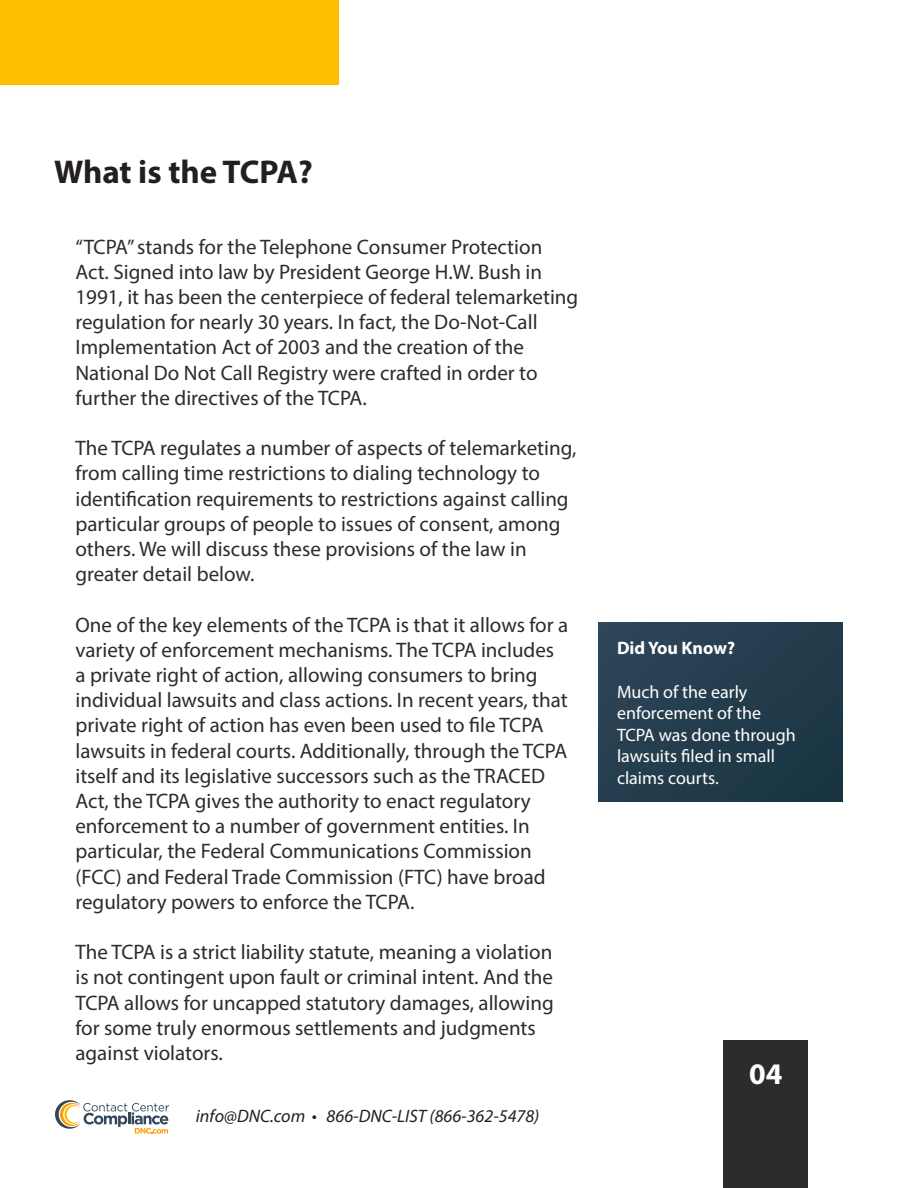
<style>
.page{position:relative;width:918px;height:1188px;background:#fff}
.page>*{position:absolute;margin:0;border:0;box-sizing:border-box;transform-origin:0 0}
.t1{font:700 33px "Myriad Pro";color:#231f20}
.t2{font:700 30px "Myriad Pro";color:#fff}
.t3{font:21px/25.2px "Myriad Pro";color:#2b2c2b}
.t4{font:18px/21.6px "Myriad Pro";color:#fff}
.t5{font:italic 18px "Myriad Pro";color:#231f20}
.t6{font:700 18px "Myriad Pro";color:#fff}
</style>
<div class="page">
<div style="left:0;top:0;width:338px;height:85px;background:#ffbf00"></div>
<div style="left:724px;top:1041px;width:84px;height:147px;background:#2b2c2b"></div>
<svg style="left:55px;top:1100px;width:114px;height:34px"></svg>
<div style="left:599px;top:623px;width:244px;height:179px;background:#243d4d"></div>
<p class="t1" style="left:54px;top:151px;width:260px">What is the TCPA?</p>
<p class="t3" style="left:75px;top:234px;width:504px">“TCPA” stands for the Telephone Consumer Protection Act. Signed into law by President George H.W. Bush in 1991, it has been the centerpiece of federal telemarketing regulation for nearly 30 years. In fact, the Do-Not-Call Implementation Act of 2003 and the creation of the National Do Not Call Registry were crafted in order to further the directives of the TCPA.</p>
<p class="t3" style="left:75px;top:435px;width:503px">The TCPA regulates a number of aspects of telemarketing, from calling time restrictions to dialing technology to identification requirements to restrictions against calling particular groups of people to issues of consent, among others. We will discuss these provisions of the law in greater detail below.</p>
<p class="t3" style="left:75px;top:612px;width:494px">One of the key elements of the TCPA is that it allows for a variety of enforcement mechanisms. The TCPA includes a private right of action, allowing consumers to bring individual lawsuits and class actions. In recent years, that private right of action has even been used to file TCPA lawsuits in federal courts. Additionally, through the TCPA itself and its legislative successors such as the TRACED Act, the TCPA gives the authority to enact regulatory enforcement to a number of government entities. In particular, the Federal Communications Commission (FCC) and Federal Trade Commission (FTC) have broad regulatory powers to enforce the TCPA.</p>
<p class="t3" style="left:75px;top:939px;width:480px">The TCPA is a strict liability statute, meaning a violation is not contingent upon fault or criminal intent. And the TCPA allows for uncapped statutory damages, allowing for some truly enormous settlements and judgments against violators.</p>
<p class="t5" style="left:196px;top:1105px;width:345px">info@DNC.com • 866-DNC-LIST (866-362-5478)</p>
<p class="t6" style="left:617px;top:636px;width:120px">Did You Know?</p>
<p class="t4" style="left:617px;top:680px;width:180px">Much of the early enforcement of the<br>TCPA was done through lawsuits filed in small claims courts.</p>
<h2 class="t2" style="left:749px;top:1055px;width:35px">04</h2>
</div>
